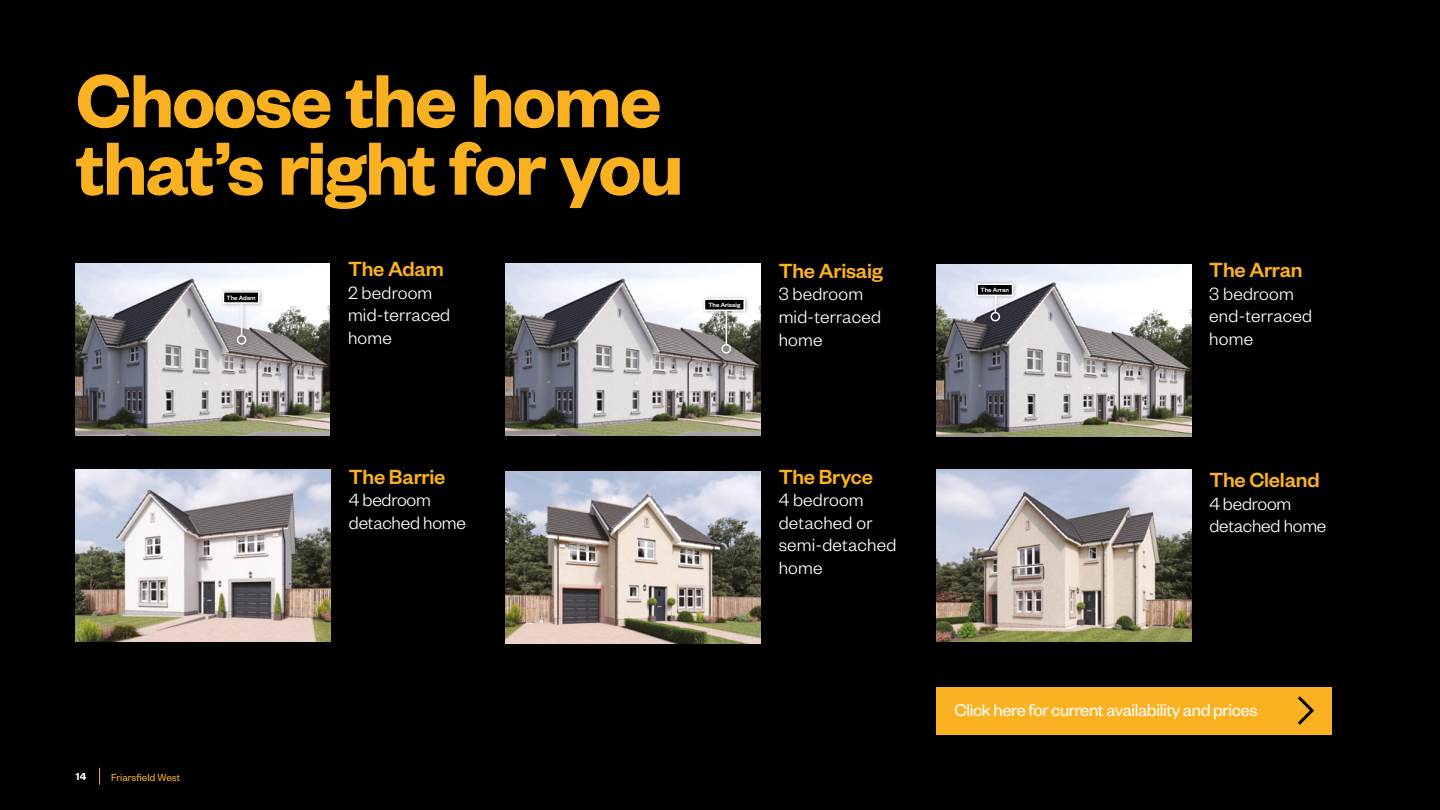
<style>
.page{position:relative;width:1440px;height:810px;background:#fff}
.page>*{position:absolute;margin:0;border:0;box-sizing:border-box;transform-origin:0 0}
.t1{font:600 82.5px/67.5px "Founders Grotesk";letter-spacing:-.025em;color:#f9b122}
.t2{font:500 22.5px "Founders Grotesk";letter-spacing:-.01em;color:#f9b122}
.t3{font:300 19.5px/22.5px "Founders Grotesk";letter-spacing:.01em;color:#fff}
.t4{font:300 19.5px/22.5px "Founders Grotesk";letter-spacing:-.01em;color:#fff}
.t5{font:18.75px "Founders Grotesk";letter-spacing:-.02em;color:#fff}
.t6{font:11.25px "Founders Grotesk";color:#f9b122}
.t7{font:600 11.25px "Founders Grotesk";color:#fff}
.t8{font:500 6.75px "Founders Grotesk";color:#fff}
</style>
<div class="page">
<div style="left:0;top:0;width:1439px;height:810px;background:#000"></div>
<img style="left:76px;top:470px;width:255px;height:172px">
<img style="left:506px;top:472px;width:255px;height:171px">
<img style="left:936px;top:470px;width:255px;height:172px">
<div style="left:936px;top:687px;width:396px;height:48px;background:#f9b122"></div>
<svg style="left:1298px;top:696px;width:16px;height:29px"></svg>
<svg style="left:99px;top:768px;width:1px;height:17px"></svg>
<img style="left:506px;top:264px;width:255px;height:172px">
<div style="left:701px;top:295px;width:49px;height:63px;background:#000;opacity:.3"></div>
<div style="left:704px;top:299px;width:40px;height:11px;background:#000"></div>
<div style="left:704px;top:298px;width:41px;height:13px;border:2px solid #fff"></div>
<hr style="left:726px;top:311px;width:1px;height:34px;background:#fff">
<div style="left:722px;top:344px;width:9px;height:10px;border:2px solid #fff;border-radius:50%"></div>
<img style="left:75px;top:264px;width:255px;height:172px">
<div style="left:220px;top:288px;width:45px;height:61px;background:#000;opacity:.3"></div>
<hr style="left:241px;top:302px;width:1px;height:34px;background:#fff">
<div style="left:237px;top:335px;width:9px;height:10px;border:2px solid #fff;border-radius:50%"></div>
<div style="left:224px;top:292px;width:35px;height:11px;background:#000"></div>
<div style="left:223px;top:291px;width:37px;height:13px;border:2px solid #fff"></div>
<img style="left:936px;top:265px;width:255px;height:172px">
<div style="left:973px;top:280px;width:45px;height:46px;background:#000;opacity:.3"></div>
<div style="left:977px;top:284px;width:35px;height:11px;background:#000"></div>
<div style="left:976px;top:284px;width:37px;height:12px;border:2px solid #fff"></div>
<svg style="left:994px;top:294px;width:4px;height:18px"></svg>
<div style="left:991px;top:312px;width:9px;height:9px;border:2px solid #fff;border-radius:50%"></div>
<h1 class="t1" style="left:76px;top:63px;width:609px">Choose the home that’s right for you</h1>
<p class="t8" style="left:227px;top:293px;width:31px">The Adam</p>
<p class="t2" style="left:348px;top:255px;width:97px">The Adam</p>
<p class="t3" style="left:348px;top:280px;width:104px">2 bedroom mid-terraced home</p>
<p class="t8" style="left:708px;top:301px;width:33px">The Arisaig</p>
<p class="t2" style="left:779px;top:257px;width:106px">The Arisaig</p>
<p class="t3" style="left:779px;top:282px;width:104px">3 bedroom mid-terraced home</p>
<p class="t2" style="left:349px;top:463px;width:98px">The Barrie</p>
<p class="t4" style="left:349px;top:488px;width:118px">4 bedroom detached home</p>
<p class="t2" style="left:779px;top:463px;width:96px">The Bryce</p>
<p class="t3" style="left:779px;top:488px;width:119px">4 bedroom detached or semi-detached home</p>
<p class="t7" style="left:76px;top:770px;width:12px">14</p>
<p class="t6" style="left:111px;top:770px;width:71px">Friarsfield West</p>
<p class="t8" style="left:981px;top:286px;width:30px">The Arran</p>
<p class="t2" style="left:1209px;top:256px;width:95px">The Arran</p>
<p class="t3" style="left:1209px;top:281px;width:104px">3 bedroom end-terraced home</p>
<p class="t2" style="left:1209px;top:466px;width:112px">The Cleland</p>
<p class="t4" style="left:1209px;top:491px;width:118px">4 bedroom detached home</p>
<p class="t5" style="left:954px;top:699px;width:305px">Click here for current availability and prices</p>
</div>
